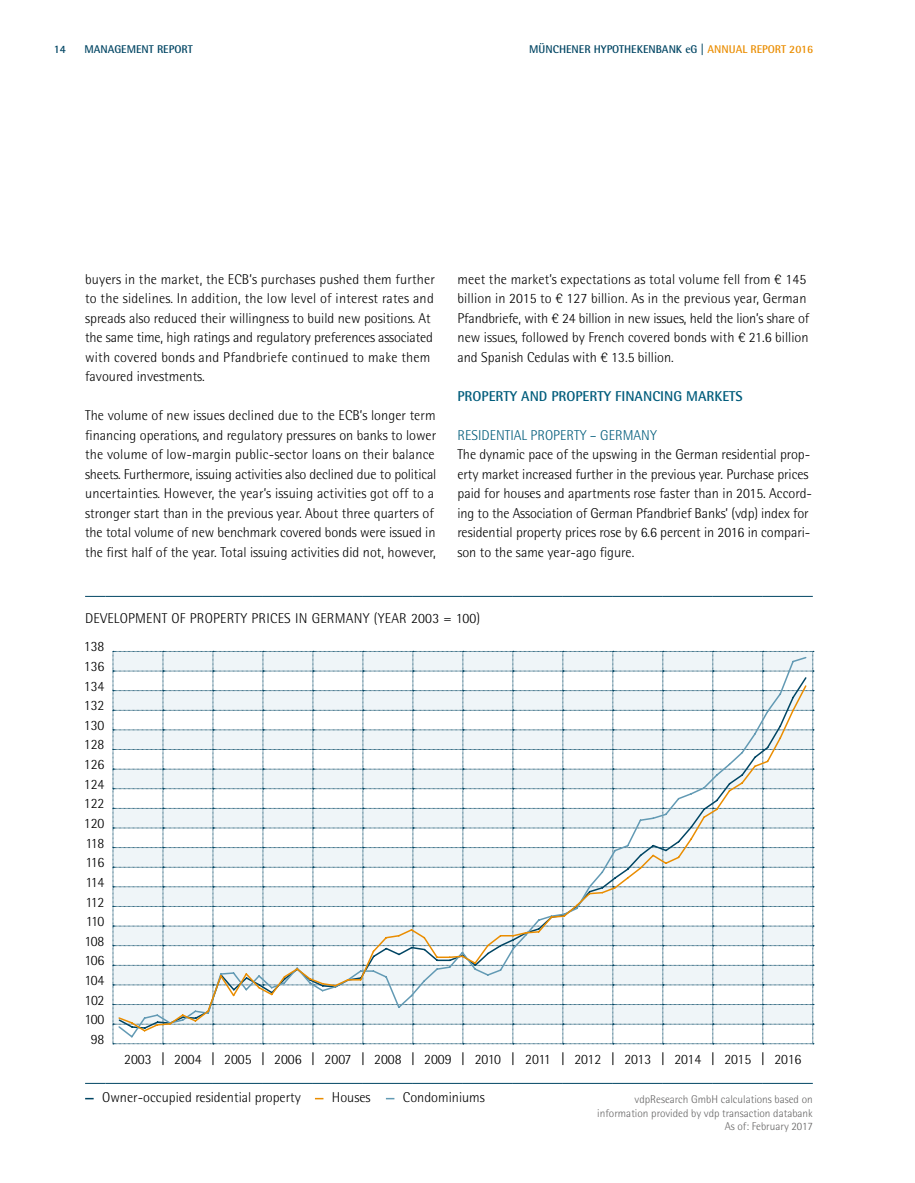
<style>
.page{position:relative;width:915px;height:1183px;background:#fff}
.page>*{position:absolute;margin:0;border:0;box-sizing:border-box;transform-origin:0 0}
.t1{font:300 14.25px/19.5px "Rotis Semi Sans Pro";color:#000}
.t2{font:700 14.25px "Rotis Semi Sans Pro";color:#005c7b}
.t3{font:300 14.25px/19.6px "Rotis Semi Sans Pro";letter-spacing:-.02em;color:#000;text-align:center}
.t4{font:300 14.25px "Rotis Semi Sans Pro";color:#005c7b}
.t5{font:300 11.25px/13.5px "Rotis Semi Sans Pro";color:#646363;text-align:right}
.t6{font:700 11.25px "Rotis Semi Sans Pro";color:#004563}
.s1{color:#ea8d00}
</style>
<div class="page">
<svg style="left:85px;top:596px;width:28px;height:1px"></svg>
<hr style="left:113px;top:596px;width:50px;height:1px;background:#004563">
<hr style="left:163px;top:596px;width:50px;height:1px;background:#004563">
<hr style="left:213px;top:596px;width:50px;height:1px;background:#004563">
<hr style="left:263px;top:596px;width:50px;height:1px;background:#004563">
<hr style="left:313px;top:596px;width:50px;height:1px;background:#004563">
<hr style="left:363px;top:596px;width:50px;height:1px;background:#004563">
<hr style="left:413px;top:596px;width:49px;height:1px;background:#004563">
<hr style="left:462px;top:596px;width:50px;height:1px;background:#004563">
<hr style="left:512px;top:596px;width:50px;height:1px;background:#004563">
<hr style="left:562px;top:596px;width:50px;height:1px;background:#004563">
<hr style="left:612px;top:596px;width:50px;height:1px;background:#004563">
<hr style="left:662px;top:596px;width:50px;height:1px;background:#004563">
<hr style="left:712px;top:596px;width:50px;height:1px;background:#004563">
<hr style="left:762px;top:596px;width:50px;height:1px;background:#004563">
<svg style="left:85px;top:1082px;width:28px;height:1px"></svg>
<hr style="left:113px;top:1082px;width:50px;height:1px;background:#004563">
<hr style="left:163px;top:1082px;width:50px;height:1px;background:#004563">
<hr style="left:213px;top:1082px;width:50px;height:1px;background:#004563">
<hr style="left:263px;top:1082px;width:50px;height:1px;background:#004563">
<hr style="left:313px;top:1082px;width:50px;height:1px;background:#004563">
<hr style="left:363px;top:1082px;width:50px;height:1px;background:#004563">
<hr style="left:413px;top:1082px;width:49px;height:1px;background:#004563">
<hr style="left:462px;top:1082px;width:50px;height:1px;background:#004563">
<hr style="left:512px;top:1082px;width:50px;height:1px;background:#004563">
<hr style="left:562px;top:1082px;width:50px;height:1px;background:#004563">
<hr style="left:612px;top:1082px;width:50px;height:1px;background:#004563">
<hr style="left:662px;top:1082px;width:50px;height:1px;background:#004563">
<hr style="left:712px;top:1082px;width:50px;height:1px;background:#004563">
<hr style="left:762px;top:1082px;width:50px;height:1px;background:#004563">
<svg style="left:163px;top:1052px;width:1px;height:12px"></svg>
<svg style="left:213px;top:1052px;width:1px;height:12px"></svg>
<svg style="left:262px;top:1052px;width:1px;height:12px"></svg>
<svg style="left:312px;top:1052px;width:1px;height:12px"></svg>
<svg style="left:362px;top:1052px;width:1px;height:12px"></svg>
<svg style="left:412px;top:1052px;width:1px;height:12px"></svg>
<svg style="left:462px;top:1052px;width:1px;height:12px"></svg>
<svg style="left:512px;top:1052px;width:1px;height:12px"></svg>
<svg style="left:562px;top:1052px;width:1px;height:12px"></svg>
<svg style="left:612px;top:1052px;width:1px;height:12px"></svg>
<svg style="left:662px;top:1052px;width:1px;height:12px"></svg>
<svg style="left:712px;top:1052px;width:1px;height:12px"></svg>
<svg style="left:762px;top:1052px;width:1px;height:12px"></svg>
<svg style="left:113px;top:651px;width:700px;height:393px"></svg>
<svg style="left:117px;top:655px;width:690px;height:383px"></svg>
<svg style="left:117px;top:683px;width:690px;height:349px"></svg>
<svg style="left:85px;top:1097px;width:9px;height:2px"></svg>
<svg style="left:315px;top:1097px;width:8px;height:2px"></svg>
<svg style="left:386px;top:1097px;width:8px;height:2px"></svg>
<p class="t6" style="left:54px;top:42px;width:14px">14</p>
<p class="t6" style="left:84px;top:42px;width:110px">MANAGEMENT REPORT</p>
<p class="t6" style="left:529px;top:42px;width:285px">MÜNCHENER HYPOTHEKENBANK eG | <span class="s1">ANNUAL REPORT 2016</span></p>
<p class="t1" style="left:85px;top:269px;width:351px">buyers in the market, the ECB’s purchases pushed them further to the sidelines. In addition, the low level of interest rates and spreads also reduced their willingness to build new positions. At the same time, high ratings and regulatory preferences associated with covered bonds and Pfandbriefe continued to make them favoured investments.</p>
<p class="t1" style="left:85px;top:406px;width:353px">The volume of new issues declined due to the ECB’s longer term financing operations, and regulatory pressures on banks to lower the volume of low-margin public-sector loans on their balance sheets. Furthermore, issuing activities also declined due to political uncertainties. However, the year’s issuing activities got off to a stronger start than in the previous year. About three quarters of the total volume of new benchmark covered bonds were issued in the first half of the year. Total issuing activities did not, however,</p>
<p class="t1" style="left:457px;top:269px;width:353px">meet the market’s expectations as total volume fell from € 145 billion in 2015 to € 127 billion. As in the previous year, German Pfandbriefe, with € 24 billion in new issues, held the lion’s share of new issues, followed by French covered bonds with € 21.6 billion and Spanish Cedulas with € 13.5 billion.</p>
<p class="t2" style="left:457px;top:387px;width:287px">PROPERTY AND PROPERTY FINANCING MARKETS</p>
<p class="t4" style="left:457px;top:426px;width:201px">RESIDENTIAL PROPERTY – GERMANY</p>
<p class="t1" style="left:457px;top:445px;width:356px">The dynamic pace of the upswing in the German residential prop&shy;erty market increased further in the previous year. Purchase prices paid for houses and apartments rose faster than in 2015. Accord&shy;ing to the Association of German Pfandbrief Banks’ (vdp) index for residential property prices rose by 6.6 percent in 2016 in compari&shy;son to the same year-ago figure.</p>
<p class="t1" style="left:85px;top:608px;width:396px">DEVELOPMENT OF PROPERTY PRICES IN GERMANY (YEAR 2003 = 100)</p>
<p class="t1" style="left:84px;top:636px;width:22px">138</p>
<p class="t1" style="left:84px;top:656px;width:22px">136</p>
<p class="t1" style="left:84px;top:676px;width:22px">134</p>
<p class="t1" style="left:84px;top:695px;width:22px">132</p>
<p class="t1" style="left:84px;top:715px;width:22px">130</p>
<p class="t1" style="left:84px;top:734px;width:22px">128<br>126</p>
<p class="t1" style="left:84px;top:774px;width:22px">124</p>
<p class="t1" style="left:84px;top:793px;width:22px">122</p>
<p class="t3" style="left:84px;top:813px;width:22px">120<br>118<br>116<br>114<br>112<br>110<br>108<br>106<br>104<br>102<br>100<br>98</p>
<p class="t1" style="left:124px;top:1048px;width:29px">2003</p>
<p class="t1" style="left:174px;top:1048px;width:29px">2004</p>
<p class="t1" style="left:224px;top:1048px;width:29px">2005</p>
<p class="t1" style="left:274px;top:1048px;width:29px">2006</p>
<p class="t1" style="left:324px;top:1048px;width:28px">2007</p>
<p class="t1" style="left:374px;top:1048px;width:29px">2008</p>
<p class="t1" style="left:424px;top:1048px;width:29px">2009</p>
<p class="t1" style="left:474px;top:1048px;width:28px">2010</p>
<p class="t1" style="left:525px;top:1048px;width:27px">2011</p>
<p class="t1" style="left:574px;top:1048px;width:28px">2012</p>
<p class="t1" style="left:624px;top:1048px;width:28px">2013</p>
<p class="t1" style="left:674px;top:1048px;width:28px">2014</p>
<p class="t1" style="left:724px;top:1048px;width:28px">2015</p>
<p class="t1" style="left:774px;top:1048px;width:28px">2016</p>
<p class="t1" style="left:102px;top:1087px;width:200px">Owner-occupied residential property</p>
<p class="t1" style="left:332px;top:1087px;width:40px">Houses</p>
<p class="t1" style="left:403px;top:1087px;width:83px">Condominiums</p>
<p class="t5" style="left:597px;top:1092px;width:217px">vdpResearch GmbH calculations based on information provided by vdp transaction databank<br>As of: February 2017</p>
</div>
